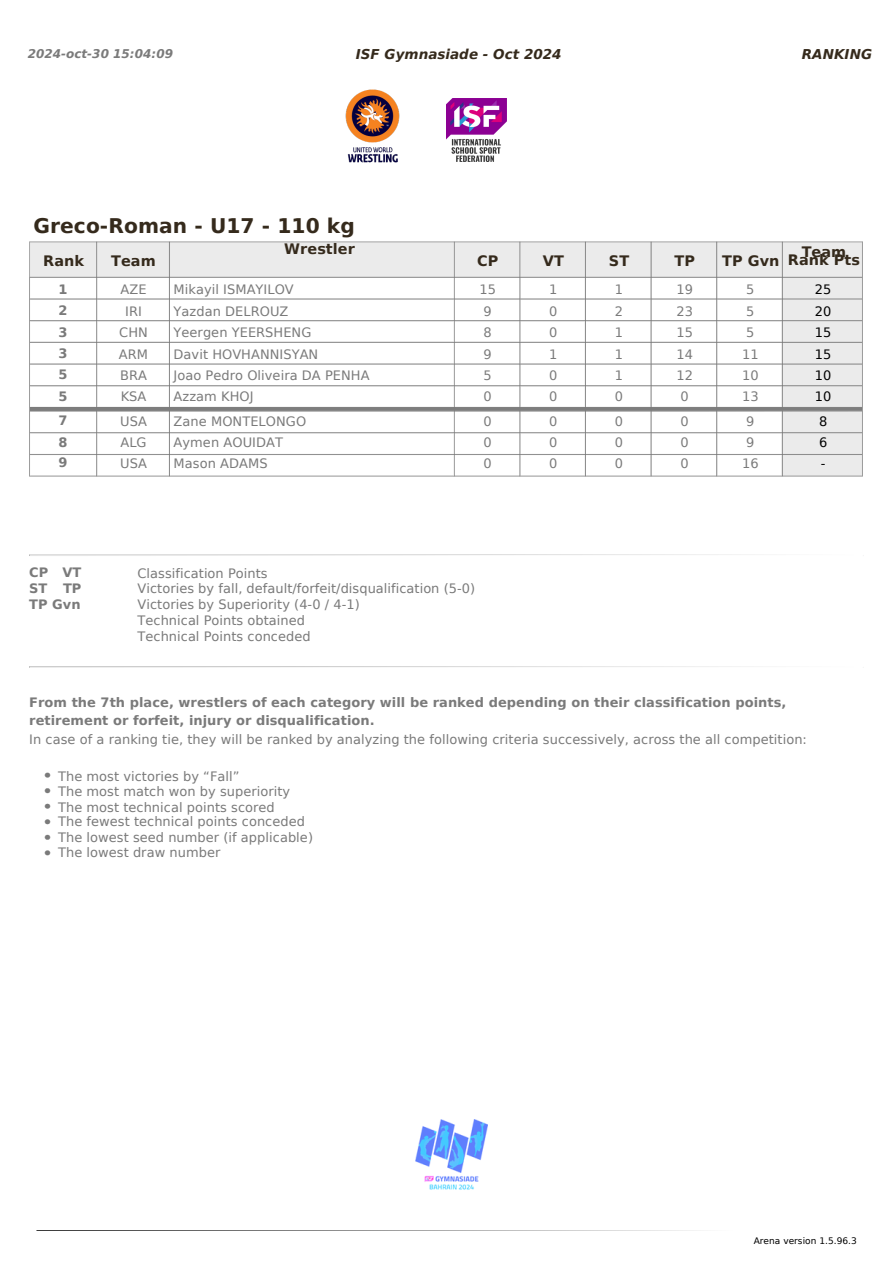
<style>
.page{position:relative;width:894px;height:1264px;background:#fff}
.page>*{position:absolute;margin:0;border:0;box-sizing:border-box;transform-origin:0 0}
.t1{font:700 20.25px "DejaVu Sans";letter-spacing:.005em;color:#352a1c}
.t2{font:700 14.4px "DejaVu Sans";letter-spacing:.005em;color:#352a1c}
.t3{font:italic 700 13.5px "DejaVu Sans";color:#352a1c}
.t4{font:12.9px/21.3px "DejaVu Sans";letter-spacing:.005em;color:#7a7a7a;text-align:justify}
.t5{font:700 12.9px/21.3px "DejaVu Sans";letter-spacing:.005em;color:#7a7a7a;text-align:justify}
.t6{font:12.9px/21.3px "DejaVu Sans";letter-spacing:.005em;color:#000;text-align:justify}
.t7{font:italic 700 12px "DejaVu Sans";color:#7a7a7a}
.t8{font:9px "DejaVu Sans";letter-spacing:.005em;color:#000}
.s1{font-weight:400}
</style>
<div class="page">
<img style="left:345px;top:89px;width:55px;height:74px">
<svg style="left:29px;top:554px;width:712px;height:2px"></svg>
<svg style="left:29px;top:666px;width:712px;height:2px"></svg>
<img style="left:29px;top:241px;width:834px;height:236px">
<img style="left:415px;top:1119px;width:72px;height:71px">
<svg style="left:36px;top:1230px;width:661px;height:1px"></svg>
<img style="left:44px;top:772px;width:7px;height:84px">
<img style="left:446px;top:98px;width:60px;height:63px">
<h2 class="t7" style="left:28px;top:47px;width:147px">2024-oct-30 15:04:09</h2>
<h1 class="t3" style="left:356px;top:46px;width:207px">ISF Gymnasiade - Oct 2024</h1>
<h4 class="t3" style="left:801px;top:46px;width:72px">RANKING</h4>
<h4 class="t1" style="left:33px;top:214px;width:323px">Greco-Roman - U17 - 110 kg</h4>
<h4 class="t2" style="left:284px;top:241px;width:72px">Wrestler</h4>
<h5 class="t2" style="left:43px;top:252px;width:42px">Rank</h5>
<h5 class="t2" style="left:111px;top:252px;width:46px">Team</h5>
<h5 class="t2" style="left:477px;top:252px;width:23px">CP</h5>
<h4 class="t2" style="left:542px;top:252px;width:23px">VT</h4>
<h5 class="t2" style="left:608px;top:252px;width:22px">ST</h5>
<h5 class="t2" style="left:674px;top:252px;width:22px">TP</h5>
<p class="t2" style="left:722px;top:252px;width:59px">TP Gvn</p>
<h4 class="t5" style="left:58px;top:278px;width:11px">1<br>2<br>3<br>3<br>5<br>5</h4>
<h4 class="t5" style="left:58px;top:410px;width:11px;line-height:20.9px">7<br>8<br>9</h4>
<p class="t4" style="left:119px;top:279px;width:31px;text-align:center">AZE<br>IRI<br>CHN<br>ARM<br>BRA<br>KSA</p>
<p class="t4" style="left:120px;top:411px;width:28px;line-height:20.9px">USA ALG USA</p>
<h4 class="t4" style="left:173px;top:279px;width:197px;text-align:left">Mikayil ISMAYILOV<br>Yazdan DELROUZ<br>Yeergen YEERSHENG<br>Davit HOVHANNISYAN<br>Joao Pedro Oliveira DA PENHA<br>Azzam KHOJ</h4>
<h4 class="t4" style="left:173px;top:411px;width:134px;line-height:20.9px;text-align:left">Zane MONTELONGO<br>Aymen AOUIDAT<br>Mason ADAMS</h4>
<h3 class="t4" style="left:479px;top:279px;width:18px;text-align:center">15<br>9<br>8<br>9<br>5<br>0</h3>
<h3 class="t4" style="left:483px;top:411px;width:10px;line-height:20.9px">0<br>0<br>0</h3>
<h5 class="t4" style="left:549px;top:279px;width:10px">1<br>0<br>0<br>1<br>0<br>0</h5>
<h5 class="t4" style="left:549px;top:411px;width:10px;line-height:20.9px">0<br>0<br>0</h5>
<h2 class="t4" style="left:614px;top:279px;width:10px">1<br>2<br>1<br>1<br>1<br>0</h2>
<h2 class="t4" style="left:614px;top:411px;width:10px;line-height:20.9px">0<br>0<br>0</h2>
<h5 class="t4" style="left:676px;top:279px;width:18px;text-align:center">19<br>23<br>15<br>14<br>12<br>0</h5>
<h5 class="t4" style="left:680px;top:411px;width:10px;line-height:20.9px">0<br>0<br>0</h5>
<h2 class="t4" style="left:741px;top:279px;width:18px;text-align:center">5<br>5<br>5<br>11<br>10<br>13</h2>
<h2 class="t4" style="left:741px;top:411px;width:18px;line-height:20.9px;text-align:center">9<br>9<br>16</h2>
<h5 class="t2" style="left:801px;top:244px;width:46px">Team</h5>
<h5 class="t2" style="left:787px;top:252px;width:74px">Rank Pts</h5>
<h4 class="t6" style="left:814px;top:279px;width:18px">25<br>20<br>15<br>15<br>10<br>10</h4>
<h4 class="t6" style="left:818px;top:411px;width:10px;line-height:20.9px">8<br>6 -</h4>
<h5 class="t5" style="left:29px;top:564px;width:54px;line-height:15.8px">CP VT ST TP TP Gvn</h5>
<h2 class="t4" style="left:137px;top:565px;width:339px;line-height:15.8px;text-align:left">Classification Points<br>Victories by fall, default/forfeit/disqualification (5-0)<br>Victories by Superiority (4-0 / 4-1)<br>Technical Points obtained<br>Technical Points conceded</h2>
<h5 class="t5" style="left:29px;top:693px;width:779px;line-height:18.6px;text-align:left">From the 7th place, wrestlers of each category will be ranked depending on their classification points, retirement or forfeit, injury or disqualification.<br><span class="s1">In case of a ranking tie, they will be ranked by analyzing the following criteria successively, across the all competition:</span></h5>
<h2 class="t4" style="left:58px;top:769px;width:256px;line-height:15px;text-align:left">The most victories by “Fall”<br>The most match won by superiority<br>The most technical points scored<br>The fewest technical points conceded<br>The lowest seed number (if applicable)<br>The lowest draw number</h2>
<p class="t8" style="left:753px;top:1235px;width:105px">Arena version 1.5.96.3</p>
</div>
